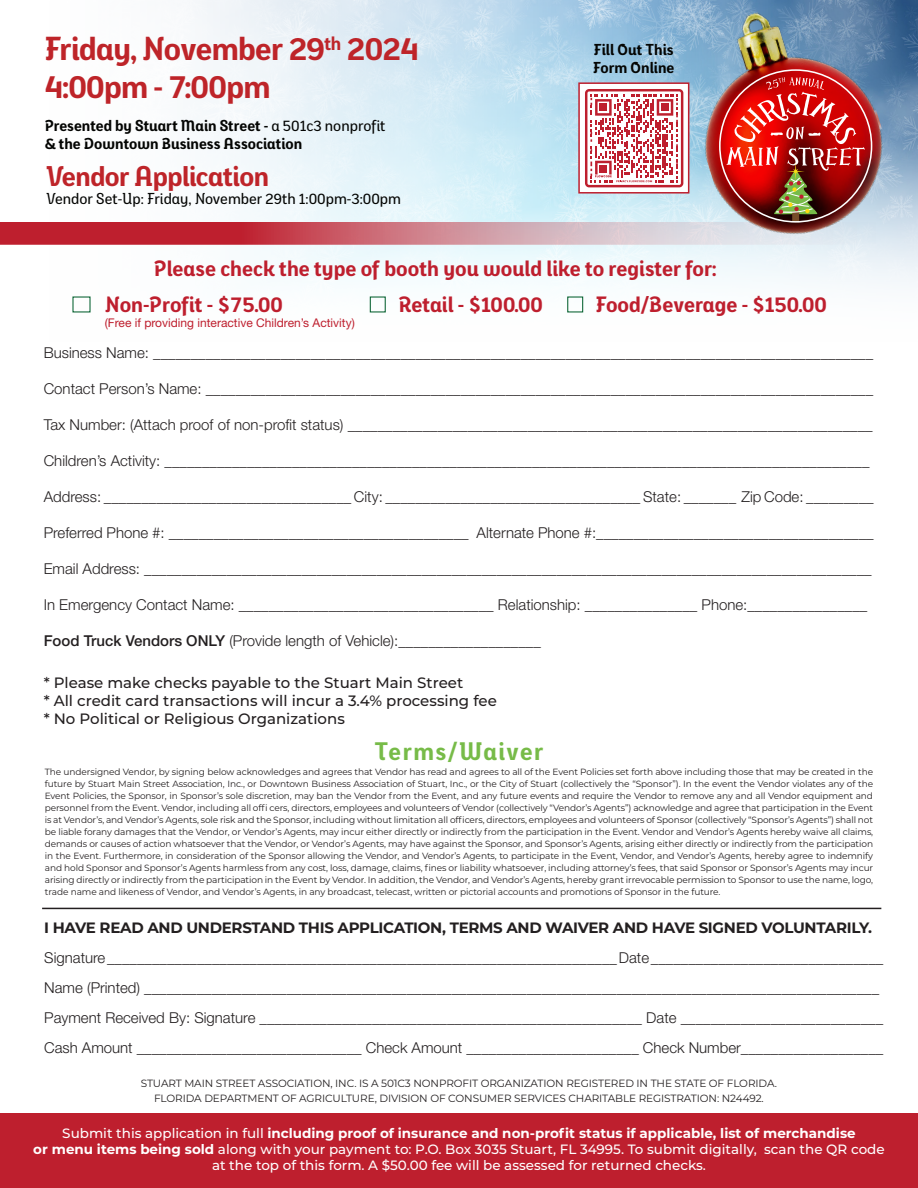
<style>
.page{position:relative;width:918px;height:1188px;background:#fff}
.page>*{position:absolute;margin:0;border:0;box-sizing:border-box;transform-origin:0 0}
.t1{font:700 31.5px "Eixample Dip";letter-spacing:-.02em;color:#be2429}
.t2{font:700 27px "Eixample Dip";letter-spacing:-.02em;color:#be2429}
.t3{font:700 24px "Eixample Dip";letter-spacing:.06em;color:#77bb48}
.t4{font:700 21px "Eixample Dip";color:#be1f2e}
.t5{font:300 15px "Helvetica Neue LT Std";color:#231f20}
.t6{font:500 15px "Montserrat";color:#231f20}
.t7{font:700 15px/18px "Eixample Dip";color:#040503}
.t8{font:700 15px "Montserrat";letter-spacing:-.02em;color:#231f20}
.t9{font:15px "Eixample Dip";color:#040503}
.t10{font:500 13.5px/16.2px "Montserrat";color:#fff;text-align:center}
.t11{font:12px "Helvetica Neue LT Std";color:#be1f2e}
.t12{font:10.5px "Montserrat";letter-spacing:-.01em;color:#231f20}
.t13{font:9px/12px "Montserrat";letter-spacing:-.01em;color:#231f20;text-align:justify}
.s1{font-weight:400}
.s2{font-weight:500}
.s3{font-weight:700}
</style>
<div class="page">
<div style="left:0;top:1113px;width:918px;height:75px;background:#be1f2e"></div>
<img style="left:72px;top:0;width:846px;height:313px">
<div style="left:578px;top:82px;width:111px;height:112px;background:#fff;border:2px solid #be1f2e"></div>
<svg style="left:585px;top:89px;width:84px;height:98px"></svg>
<div style="left:661px;top:104px;width:8px;height:7px;background:#be1f2e"></div>
<div style="left:600px;top:104px;width:7px;height:7px;background:#be1f2e"></div>
<div style="left:370px;top:296px;width:16px;height:16px;border:1px solid #0b6434"></div>
<div style="left:567px;top:296px;width:16px;height:16px;border:1px solid #0b6434"></div>
<svg style="left:0;top:222px;width:918px;height:23px;background:#ca6773"></svg>
<hr style="left:42px;top:908px;width:839px;height:1px;background:#231f20">
<img style="left:669px;top:0;width:236px;height:256px">
<img style="left:726px;top:77px;width:139px;height:146px">
<p class="t1" style="left:45px;top:28px;width:376px">Friday, November 29<sup>th</sup> 2024</p>
<p class="t1" style="left:45px;top:65px;width:227px">4:00pm - 7:00pm</p>
<p class="t7" style="left:45px;top:117px;width:343px">Presented by Stuart Main Street - <span class="s1">a 501c3 nonprofit</span></p>
<p class="t7" style="left:45px;top:135px;width:259px">&amp; the Downtown Business Association</p>
<p class="t2" style="left:46px;top:158px;width:224px">Vendor Application</p>
<p class="t9" style="left:46px;top:189px;width:356px">Vendor Set-Up: Friday, November 29th 1:00pm-3:00pm</p>
<p class="t7" style="left:593px;top:40px;width:83px">Fill Out This<br>Form Online</p>
<p class="t4" style="left:154px;top:255px;width:564px">Please check the type of booth you would like to register for:</p>
<p class="t4" style="left:105px;top:290px;width:179px">Non-Profit - $75.00</p>
<p class="t11" style="left:105px;top:316px;width:252px">(Free if providing interactive Children’s Activity)</p>
<p class="t4" style="left:398px;top:290px;width:146px">Retail - $100.00</p>
<p class="t4" style="left:596px;top:290px;width:232px">Food/Beverage - $150.00</p>
<p class="t5" style="left:44px;top:343px;width:831px">Business Name: ________________________________________________________________________________________________</p>
<p class="t5" style="left:44px;top:379px;width:831px">Contact Person’s Name: _________________________________________________________________________________________</p>
<p class="t5" style="left:44px;top:415px;width:830px">Tax Number: (Attach proof of non-profit status) ______________________________________________________________________</p>
<p class="t5" style="left:44px;top:451px;width:827px">Children’s Activity: ______________________________________________________________________________________________</p>
<p class="t5" style="left:44px;top:487px;width:831px">Address: _________________________________ City: __________________________________ State: _______ Zip Code: _________</p>
<p class="t5" style="left:44px;top:523px;width:831px">Preferred Phone #: ________________________________________ Alternate Phone #:_____________________________________</p>
<p class="t5" style="left:44px;top:559px;width:830px">Email Address: _________________________________________________________________________________________________</p>
<p class="t5" style="left:44px;top:595px;width:825px">In Emergency Contact Name: __________________________________ Relationship: _______________ Phone:________________</p>
<p class="t5" style="left:44px;top:631px;width:499px"><span class="s2">Food Truck Vendors ONLY</span> (Provide length of Vehicle):___________________</p>
<p class="t6" style="left:44px;top:672px;width:421px">* Please make checks payable to the Stuart Main Street</p>
<p class="t6" style="left:44px;top:690px;width:455px">* All credit card transactions will incur a 3.4% processing fee</p>
<p class="t6" style="left:44px;top:708px;width:303px">* No Political or Religious Organizations</p>
<p class="t3" style="left:375px;top:735px;width:170px">Terms/Waiver</p>
<p class="t13" style="left:45px;top:766px;width:830px">The undersigned Vendor, by signing below acknowledges and agrees that Vendor has read and agrees to all of the Event Policies set forth above including those that may be created in the future by Stuart Main Street Association, Inc., or Downtown Business Association of Stuart, Inc., or the City of Stuart (collectively the “Sponsor”). In the event the Vendor violates any of the Event Policies, the Sponsor, in Sponsor’s sole discretion, may ban the Vendor from the Event, and any future events and require the Vendor to remove any and all Vendor equipment and personnel from the Event. Vendor, including all offi cers, directors, employees and volunteers of Vendor (collectively “Vendor’s Agents”) acknowledge and agree that participation in the Event is at Vendor’s, and Vendor’s Agents, sole risk and the Sponsor, including without limitation all officers, directors, employees and volunteers of Sponsor (collectively “Sponsor’s Agents”) shall not be liable forany damages that the Vendor, or Vendor’s Agents, may incur either directly or indirectly from the participation in the Event. Vendor and Vendor’s Agents hereby waive all claims, demands or causes of action whatsoever that the Vendor, or Vendor’s Agents, may have against the Sponsor, and Sponsor’s Agents, arising either directly or indirectly from the participation in the Event. Furthermore, in consideration of the Sponsor allowing the Vendor, and Vendor’s Agents, to participate in the Event, Vendor, and Vendor’s Agents, hereby agree to indemnify and hold Sponsor and Sponsor’s Agents harmless from any cost, loss, damage, claims, fines or liability whatsoever, including attorney’s fees, that said Sponsor or Sponsor’s Agents may incur arising directly or indirectly from the participation in the Event by Vendor. In addition, the Vendor, and Vendor’s Agents, hereby grant irrevocable permission to Sponsor to use the name, logo, trade name and likeness of Vendor, and Vendor’s Agents, in any broadcast, telecast, written or pictorial accounts and promotions of Sponsor in the future.</p>
<p class="t8" style="left:44px;top:917px;width:829px">I HAVE READ AND UNDERSTAND THIS APPLICATION, TERMS AND WAIVER AND HAVE SIGNED VOLUNTARILY.</p>
<p class="t5" style="left:44px;top:948px;width:841px">Signature ____________________________________________________________________ Date _______________________________</p>
<p class="t5" style="left:44px;top:978px;width:837px">Name (Printed) __________________________________________________________________________________________________</p>
<p class="t5" style="left:44px;top:1008px;width:840px">Payment Received By: Signature ___________________________________________________ Date ___________________________</p>
<p class="t5" style="left:44px;top:1038px;width:841px">Cash Amount ______________________________ Check Amount _______________________ Check Number___________________</p>
<p class="t12" style="left:141px;top:1076px;width:638px">STUART MAIN STREET ASSOCIATION, INC. IS A 501C3 NONPROFIT ORGANIZATION REGISTERED IN THE STATE OF FLORIDA.</p>
<p class="t12" style="left:154px;top:1091px;width:611px">FLORIDA DEPARTMENT OF AGRICULTURE, DIVISION OF CONSUMER SERVICES CHARITABLE REGISTRATION: N24492.</p>
<p class="t10" style="left:33px;top:1124px;width:853px">Submit this application in full <span class="s3">including proof of insurance and non-profit status if applicable, list of merchandise<br>or menu items being sold</span> along with your payment to: P.O. Box 3035 Stuart, FL 34995. To submit digitally, scan the QR code at the top of this form. A $50.00 fee will be assessed for returned checks.</p>
</div>
